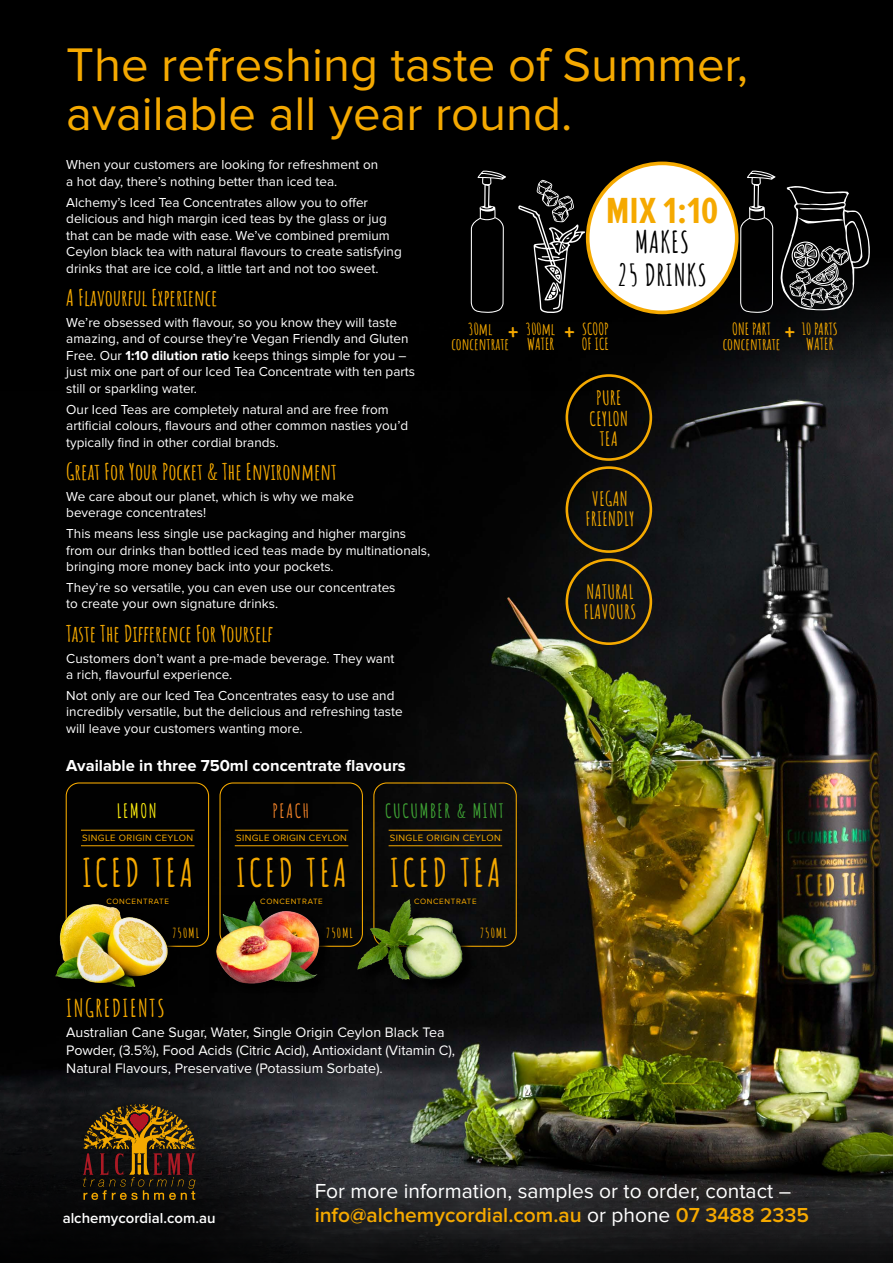
<style>
.page{position:relative;width:893px;height:1263px;background:#000}
.page>*{position:absolute;margin:0;border:0;box-sizing:border-box;transform-origin:0 0}
.t1{font:48.9px/48.9px "Proxima Nova";color:#f5a900}
.t2{font:700 38.4px "Amatic SC";letter-spacing:.08em;color:#f5a900}
.t3{font:700 37.65px "Proxima Nova Ex Cn";color:#f5a900}
.t4{font:700 33.15px "Amatic SC";color:#f5a900}
.t5{font:700 29.55px/32.8px "Amatic SC";letter-spacing:.02em;color:#000;text-align:center}
.t6{font:700 24px "Amatic SC";letter-spacing:.06em;color:#f5a900}
.t7{font:700 22.5px "Amatic SC";color:#f5a900}
.t8{font:21px "Proxima Nova";color:#fff}
.t9{font:600 21px "Proxima Nova";color:#f5a900}
.t10{font:700 19.35px/20.1px "Amatic SC";letter-spacing:.02em;color:#f5a900;text-align:center}
.t11{font:700 19.35px "Amatic SC";letter-spacing:.08em;color:#3fa535}
.t12{font:700 19.35px "Amatic SC";letter-spacing:.08em;color:#ffef0f}
.t13{font:700 19.35px "Amatic SC";letter-spacing:.08em;color:#f08228}
.t14{font:700 16.5px "Proxima Nova";color:#fff}
.t15{font:700 16.35px/15px "Amatic SC";color:#f5a900}
.t16{font:600 15px "Proxima Nova";color:#fff}
.t17{font:14.25px/18px "Proxima Nova";color:#fff}
.t18{font:13.5px/16.5px "Proxima Nova";color:#fff}
.t19{font:700 13.5px "Amatic SC";letter-spacing:.08em;color:#f5a900}
.t20{font:9.45px "Proxima Nova";letter-spacing:.04em;color:#f5a900}
.t21{font:7.95px "Proxima Nova";letter-spacing:.08em;color:#f5a900}
.s1{font-weight:700}
.s2{font-weight:400;color:#fff}
</style>
<div class="page">
<img style="left:65px;top:257px;width:828px;height:1006px">
<svg style="left:0;top:1058px;width:333px;height:205px"></svg>
<div style="left:566px;top:374px;width:86px;height:87px;border:3px solid #f5a900;border-radius:50%"></div>
<div style="left:566px;top:466px;width:86px;height:87px;border:3px solid #f5a900;border-radius:50%"></div>
<div style="left:566px;top:558px;width:86px;height:87px;border:3px solid #f5a900;border-radius:50%"></div>
<div style="left:66px;top:782px;width:143px;height:165px;border:1px solid #f5a900;border-radius:13px"></div>
<hr style="left:81px;top:830px;width:114px;height:1px;background:#f5a900">
<hr style="left:81px;top:845px;width:114px;height:1px;background:#f5a900">
<div style="left:220px;top:782px;width:143px;height:165px;border:1px solid #f5a900;border-radius:13px"></div>
<hr style="left:235px;top:830px;width:113px;height:1px;background:#f5a900">
<hr style="left:235px;top:845px;width:113px;height:1px;background:#f5a900">
<div style="left:373px;top:782px;width:144px;height:165px;border:1px solid #f5a900;border-radius:13px"></div>
<hr style="left:389px;top:830px;width:113px;height:1px;background:#f5a900">
<hr style="left:389px;top:845px;width:113px;height:1px;background:#f5a900">
<div style="left:58px;top:906px;width:123px;height:94px;background:#000"></div>
<img style="left:55px;top:896px;width:122px;height:91px">
<div style="left:218px;top:903px;width:112px;height:91px;background:#000"></div>
<img style="left:209px;top:895px;width:115px;height:97px">
<img style="left:344px;top:891px;width:144px;height:102px">
<svg style="left:83px;top:1104px;width:113px;height:96px"></svg>
<div style="left:588px;top:163px;width:149px;height:149px;background:#fff;border-radius:50%"></div>
<div style="left:586px;top:162px;width:152px;height:152px;border:4px solid #f5a900;border-radius:50%"></div>
<svg style="left:471px;top:170px;width:35px;height:143px"></svg>
<svg style="left:518px;top:180px;width:67px;height:133px"></svg>
<svg style="left:740px;top:170px;width:132px;height:143px"></svg>
<h1 class="t1" style="left:66px;top:41px;width:683px">The refreshing taste of Summer, available all year round.</h1>
<p class="t18" style="left:66px;top:157px;width:313px">When your customers are looking for refreshment on a hot day, there’s nothing better than iced tea.</p>
<p class="t18" style="left:66px;top:194px;width:337px">Alchemy’s Iced Tea Concentrates allow you to offer delicious and high margin iced teas by the glass or jug that can be made with ease. We’ve combined premium Ceylon black tea with natural flavours to create satisfying drinks that are ice cold, a little tart and not too sweet.</p>
<h3 class="t7" style="left:66px;top:280px;width:153px">A Flavourful Experience</h3>
<p class="t18" style="left:66px;top:314px;width:350px">We’re obsessed with flavour, so you know they will taste amazing, and of course they’re Vegan Friendly and Gluten Free. Our <span class="s1">1:10 dilution ratio</span> keeps things simple for you – just mix one part of our Iced Tea Concentrate with ten parts still or sparkling water.</p>
<p class="t18" style="left:66px;top:401px;width:343px">Our Iced Teas are completely natural and are free from artificial colours, flavours and other common nasties you’d typically find in other cordial brands.</p>
<h3 class="t7" style="left:66px;top:454px;width:272px">Great For Your Pocket &amp; The Environment</h3>
<p class="t18" style="left:66px;top:488px;width:289px">We care about our planet, which is why we make beverage concentrates!</p>
<p class="t18" style="left:66px;top:525px;width:366px">This means less single use packaging and higher margins from our drinks than bottled iced teas made by multinationals, bringing more money back into your pockets.</p>
<p class="t18" style="left:66px;top:579px;width:331px">They’re so versatile, you can even use our concentrates to create your own signature drinks.</p>
<h3 class="t7" style="left:66px;top:616px;width:208px">Taste The Difference For Yourself</h3>
<p class="t18" style="left:66px;top:650px;width:330px">Customers don’t want a pre-made beverage. They want a rich, flavourful experience.</p>
<p class="t18" style="left:66px;top:687px;width:338px">Not only are our Iced Tea Concentrates easy to use and incredibly versatile, but the delicious and refreshing taste will leave your customers wanting more.</p>
<p class="t14" style="left:66px;top:756px;width:341px">Available in three 750ml concentrate flavours</p>
<h3 class="t3" style="left:606px;top:189px;width:114px">MIX 1:10</h3>
<h3 class="t5" style="left:618px;top:224px;width:91px">MAKES<br>25 DRINKS</h3>
<p class="t15" style="left:451px;top:320px;width:59px;text-align:center">30ml concentrate</p>
<p class="t15" style="left:723px;top:320px;width:59px;text-align:center">ONE PART concentrate</p>
<p class="t15" style="left:582px;top:320px;width:29px">SCOOP<br>OF ICE</p>
<p class="t15" style="left:526px;top:320px;width:31px">300ml<br>WATER</p>
<p class="t15" style="left:802px;top:320px;width:38px">10 PARTS<br>WATER</p>
<h3 class="t4" style="left:506px;top:305px;width:16px">+</h3>
<h3 class="t4" style="left:562px;top:305px;width:16px">+</h3>
<h3 class="t4" style="left:783px;top:305px;width:16px">+</h3>
<h3 class="t10" style="left:589px;top:387px;width:40px">PURE<br>CEYLON<br>TEA</h3>
<h3 class="t10" style="left:585px;top:487px;width:51px">VEGAN<br>FRIENDLY</h3>
<h3 class="t10" style="left:584px;top:581px;width:54px;text-align:left">NATURAL<br>FLAVOURS</h3>
<h3 class="t12" style="left:117px;top:796px;width:41px">LEMON</h3>
<h3 class="t13" style="left:272px;top:796px;width:38px">PEACH</h3>
<h3 class="t11" style="left:385px;top:796px;width:120px">CUCUMBER &amp; MINT</h3>
<p class="t20" style="left:82px;top:833px;width:112px">SINGLE ORIGIN CEYLON</p>
<p class="t20" style="left:236px;top:833px;width:112px">SINGLE ORIGIN CEYLON</p>
<p class="t20" style="left:390px;top:833px;width:112px">SINGLE ORIGIN CEYLON</p>
<h2 class="t2" style="left:82px;top:843px;width:112px">ICED TEA</h2>
<h2 class="t2" style="left:236px;top:843px;width:112px">ICED TEA</h2>
<h2 class="t2" style="left:390px;top:843px;width:112px">ICED TEA</h2>
<p class="t21" style="left:106px;top:897px;width:64px">CONCENTRATE</p>
<p class="t21" style="left:260px;top:897px;width:64px">CONCENTRATE</p>
<p class="t21" style="left:414px;top:897px;width:64px">CONCENTRATE</p>
<p class="t19" style="left:172px;top:922px;width:28px">750ML</p>
<p class="t19" style="left:326px;top:922px;width:28px">750ML</p>
<p class="t19" style="left:480px;top:922px;width:28px">750ML</p>
<h3 class="t6" style="left:66px;top:990px;width:100px">INGREDIENTS</h3>
<p class="t17" style="left:66px;top:1024px;width:390px">Australian Cane Sugar, Water, Single Origin Ceylon Black Tea<br>Powder, (3.5%), Food Acids (Citric Acid), Antioxidant (Vitamin C),<br>Natural Flavours, Preservative (Potassium Sorbate).</p>
<h3 class="t8" style="left:315px;top:1178px;width:478px">For more information, samples or to order, contact –</h3>
<p class="t16" style="left:63px;top:1209px;width:154px">alchemycordial.com.au</p>
<h3 class="t9" style="left:315px;top:1202px;width:496px">info@alchemycordial.com.au <span class="s2">or phone</span> 07 3488 2335</h3>
</div>
